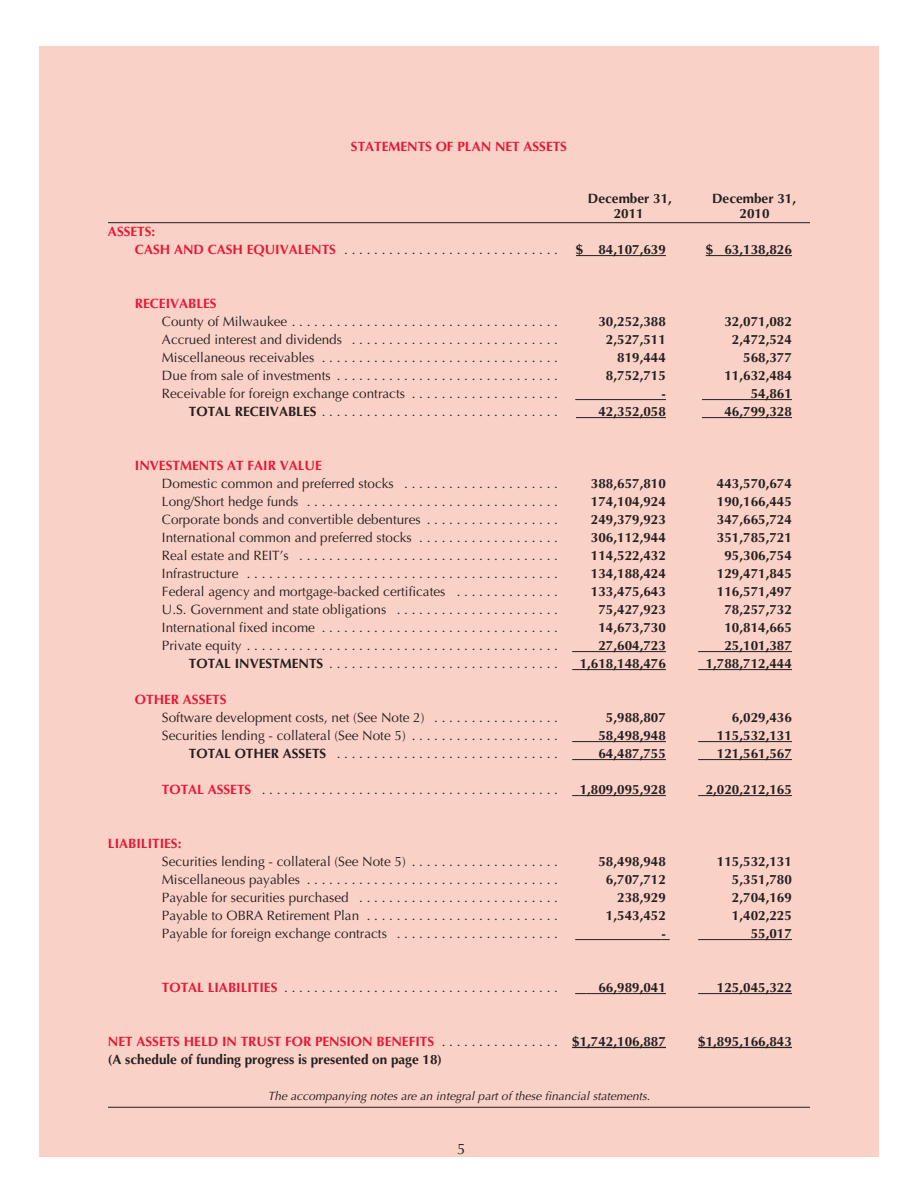
<style>
.page{position:relative;width:918px;height:1188px;background:#fff}
.page>*{position:absolute;margin:0;border:0;box-sizing:border-box;transform-origin:0 0}
.t1{font:15px "Optima";color:#231f20}
.t2{font:13.5px/18px "Optima";color:#231f20}
.t3{font:700 13.5px "Optima";color:#231f20}
.t4{font:700 13.5px/18px "Optima";color:#e51836}
.t5{font:italic 12px "Optima";color:#231f20}
.s1{font-weight:400;color:#231f20}
.s2{font-weight:700;color:#e51836}
.s3{font-weight:700}
.s4{color:#231f20}
</style>
<div class="page">
<div style="left:39px;top:46px;width:840px;height:1111px;background:#fad1c6"></div>
<hr style="left:576px;top:255px;width:90px;height:1px;background:#231f20">
<hr style="left:706px;top:255px;width:86px;height:1px;background:#231f20">
<hr style="left:575px;top:399px;width:91px;height:1px;background:#231f20">
<hr style="left:702px;top:399px;width:90px;height:1px;background:#231f20">
<hr style="left:576px;top:417px;width:90px;height:1px;background:#231f20">
<hr style="left:702px;top:417px;width:90px;height:1px;background:#231f20">
<hr style="left:572px;top:651px;width:94px;height:1px;background:#231f20">
<hr style="left:698px;top:651px;width:94px;height:1px;background:#231f20">
<hr style="left:572px;top:669px;width:94px;height:1px;background:#231f20">
<hr style="left:698px;top:669px;width:94px;height:1px;background:#231f20">
<hr style="left:572px;top:741px;width:94px;height:1px;background:#231f20">
<hr style="left:698px;top:741px;width:94px;height:1px;background:#231f20">
<hr style="left:572px;top:759px;width:94px;height:1px;background:#231f20">
<hr style="left:698px;top:759px;width:94px;height:1px;background:#231f20">
<hr style="left:580px;top:795px;width:86px;height:1px;background:#231f20">
<hr style="left:698px;top:795px;width:94px;height:1px;background:#231f20">
<hr style="left:575px;top:939px;width:87px;height:1px;background:#231f20">
<hr style="left:698px;top:939px;width:94px;height:1px;background:#231f20">
<svg style="left:575px;top:993px;width:16px;height:1px"></svg>
<hr style="left:591px;top:993px;width:75px;height:1px;background:#231f20">
<hr style="left:698px;top:993px;width:94px;height:1px;background:#231f20">
<hr style="left:108px;top:222px;width:702px;height:1px;background:#231f20">
<hr style="left:108px;top:1107px;width:702px;height:1px;background:#231f20">
<hr style="left:572px;top:1047px;width:94px;height:1px;background:#231f20">
<hr style="left:698px;top:1047px;width:94px;height:1px;background:#231f20">
<p class="t4" style="left:351px;top:137px;width:218px">STATEMENTS OF PLAN NET ASSETS</p>
<p class="t4" style="left:135px;top:223px;width:424px;text-indent:-27px">ASSETS:<br>CASH AND CASH EQUIVALENTS <span class="s1">. . . . . . . . . . . . . . . . . . . . . . . . . . . . .</span></p>
<p class="t2" style="left:162px;top:295px;width:398px;text-indent:-27px"><span class="s2">RECEIVABLES<br></span>County of Milwaukee . . . . . . . . . . . . . . . . . . . . . . . . . . . . . . . . . . . .</p>
<p class="t3" style="left:588px;top:191px;width:86px">December 31,</p>
<p class="t3" style="left:712px;top:191px;width:86px">December 31,</p>
<p class="t3" style="left:614px;top:206px;width:32px">2011</p>
<p class="t3" style="left:740px;top:206px;width:32px">2010</p>
<p class="t3" style="left:576px;top:242px;width:92px">$ 84,107,639</p>
<p class="t3" style="left:706px;top:242px;width:88px">$ 63,138,826</p>
<p class="t3" style="left:598px;top:314px;width:69px">30,252,388</p>
<p class="t3" style="left:724px;top:314px;width:69px">32,071,082</p>
<p class="t2" style="left:162px;top:331px;width:398px">Accrued interest and dividends . . . . . . . . . . . . . . . . . . . . . . . . . . . .</p>
<p class="t3" style="left:606px;top:332px;width:62px">2,527,511</p>
<p class="t3" style="left:732px;top:332px;width:62px">2,472,524</p>
<p class="t2" style="left:162px;top:349px;width:397px">Miscellaneous receivables . . . . . . . . . . . . . . . . . . . . . . . . . . . . . . . .</p>
<p class="t3" style="left:617px;top:350px;width:50px">819,444</p>
<p class="t3" style="left:743px;top:350px;width:50px">568,377</p>
<p class="t2" style="left:162px;top:367px;width:398px">Due from sale of investments . . . . . . . . . . . . . . . . . . . . . . . . . . . . . .</p>
<p class="t3" style="left:606px;top:368px;width:62px">8,752,715</p>
<p class="t3" style="left:724px;top:368px;width:69px">11,632,484</p>
<p class="t2" style="left:162px;top:385px;width:397px">Receivable for foreign exchange contracts . . . . . . . . . . . . . . . . . . . .</p>
<p class="t3" style="left:662px;top:386px;width:6px">-</p>
<p class="t3" style="left:751px;top:386px;width:43px">54,861</p>
<p class="t2" style="left:189px;top:403px;width:370px"><span class="s3">TOTAL RECEIVABLES</span> . . . . . . . . . . . . . . . . . . . . . . . . . . . . . . . .</p>
<p class="t3" style="left:598px;top:404px;width:69px">42,352,058</p>
<p class="t3" style="left:724px;top:404px;width:69px">46,799,328</p>
<p class="t2" style="left:162px;top:457px;width:398px;text-indent:-27px"><span class="s2">INVESTMENTS AT FAIR VALUE<br></span>Domestic common and preferred stocks . . . . . . . . . . . . . . . . . . . . .</p>
<p class="t3" style="left:591px;top:476px;width:77px">388,657,810</p>
<p class="t3" style="left:717px;top:476px;width:77px">443,570,674</p>
<p class="t2" style="left:162px;top:493px;width:398px">Long/Short hedge funds . . . . . . . . . . . . . . . . . . . . . . . . . . . . . . . . . .</p>
<p class="t3" style="left:591px;top:494px;width:77px">174,104,924</p>
<p class="t3" style="left:717px;top:494px;width:77px">190,166,445</p>
<p class="t2" style="left:162px;top:511px;width:398px">Corporate bonds and convertible debentures . . . . . . . . . . . . . . . . . .</p>
<p class="t3" style="left:591px;top:512px;width:77px">249,379,923</p>
<p class="t3" style="left:717px;top:512px;width:77px">347,665,724</p>
<p class="t2" style="left:162px;top:529px;width:398px">International common and preferred stocks . . . . . . . . . . . . . . . . . . .</p>
<p class="t3" style="left:591px;top:530px;width:77px">306,112,944</p>
<p class="t3" style="left:717px;top:530px;width:77px">351,785,721</p>
<p class="t2" style="left:162px;top:547px;width:397px">Real estate and REIT’s . . . . . . . . . . . . . . . . . . . . . . . . . . . . . . . . . . .</p>
<p class="t3" style="left:591px;top:548px;width:77px">114,522,432</p>
<p class="t3" style="left:724px;top:548px;width:69px">95,306,754</p>
<p class="t2" style="left:162px;top:565px;width:398px">Infrastructure . . . . . . . . . . . . . . . . . . . . . . . . . . . . . . . . . . . . . . . . . .</p>
<p class="t3" style="left:591px;top:566px;width:77px">134,188,424</p>
<p class="t3" style="left:717px;top:566px;width:77px">129,471,845</p>
<p class="t2" style="left:162px;top:583px;width:397px">Federal agency and mortgage-backed certificates . . . . . . . . . . . . . .</p>
<p class="t3" style="left:591px;top:584px;width:77px">133,475,643</p>
<p class="t3" style="left:717px;top:584px;width:77px">116,571,497</p>
<p class="t2" style="left:162px;top:601px;width:398px">U.S. Government and state obligations . . . . . . . . . . . . . . . . . . . . . .</p>
<p class="t3" style="left:598px;top:602px;width:69px">75,427,923</p>
<p class="t3" style="left:724px;top:602px;width:69px">78,257,732</p>
<p class="t2" style="left:162px;top:619px;width:397px">International fixed income . . . . . . . . . . . . . . . . . . . . . . . . . . . . . . . .</p>
<p class="t3" style="left:598px;top:620px;width:69px">14,673,730</p>
<p class="t3" style="left:724px;top:620px;width:69px">10,814,665</p>
<p class="t2" style="left:162px;top:637px;width:398px">Private equity . . . . . . . . . . . . . . . . . . . . . . . . . . . . . . . . . . . . . . . . . .</p>
<p class="t3" style="left:598px;top:638px;width:69px">27,604,723</p>
<p class="t3" style="left:724px;top:638px;width:69px">25,101,387</p>
<p class="t2" style="left:189px;top:655px;width:371px"><span class="s3">TOTAL INVESTMENTS</span> . . . . . . . . . . . . . . . . . . . . . . . . . . . . . . .</p>
<p class="t3" style="left:580px;top:656px;width:88px">1,618,148,476</p>
<p class="t3" style="left:706px;top:656px;width:88px">1,788,712,444</p>
<p class="t2" style="left:162px;top:691px;width:397px;text-indent:-27px"><span class="s2">OTHER ASSETS<br></span>Software development costs, net (See Note 2) . . . . . . . . . . . . . . . . .</p>
<p class="t3" style="left:606px;top:710px;width:62px">5,988,807</p>
<p class="t3" style="left:732px;top:710px;width:62px">6,029,436</p>
<p class="t2" style="left:162px;top:727px;width:397px">Securities lending - collateral (See Note 5) . . . . . . . . . . . . . . . . . . . .</p>
<p class="t3" style="left:598px;top:728px;width:69px">58,498,948</p>
<p class="t3" style="left:717px;top:728px;width:77px">115,532,131</p>
<p class="t2" style="left:189px;top:745px;width:371px"><span class="s3">TOTAL OTHER ASSETS</span> . . . . . . . . . . . . . . . . . . . . . . . . . . . . . .</p>
<p class="t3" style="left:598px;top:746px;width:69px">64,487,755</p>
<p class="t3" style="left:717px;top:746px;width:77px">121,561,567</p>
<p class="t2" style="left:162px;top:781px;width:398px"><span class="s2">TOTAL ASSETS</span> . . . . . . . . . . . . . . . . . . . . . . . . . . . . . . . . . . . . . . . .</p>
<p class="t3" style="left:580px;top:782px;width:88px">1,809,095,928</p>
<p class="t3" style="left:706px;top:782px;width:88px">2,020,212,165</p>
<p class="t2" style="left:162px;top:835px;width:397px;text-indent:-54px"><span class="s2">LIABILITIES:<br></span>Securities lending - collateral (See Note 5) . . . . . . . . . . . . . . . . . . . .</p>
<p class="t3" style="left:598px;top:854px;width:69px">58,498,948</p>
<p class="t3" style="left:717px;top:854px;width:77px">115,532,131</p>
<p class="t2" style="left:162px;top:871px;width:398px">Miscellaneous payables . . . . . . . . . . . . . . . . . . . . . . . . . . . . . . . . . .</p>
<p class="t3" style="left:606px;top:872px;width:62px">6,707,712</p>
<p class="t3" style="left:732px;top:872px;width:62px">5,351,780</p>
<p class="t2" style="left:162px;top:889px;width:397px">Payable for securities purchased . . . . . . . . . . . . . . . . . . . . . . . . . . .</p>
<p class="t3" style="left:617px;top:890px;width:50px">238,929</p>
<p class="t3" style="left:732px;top:890px;width:62px">2,704,169</p>
<p class="t2" style="left:162px;top:907px;width:397px">Payable to OBRA Retirement Plan . . . . . . . . . . . . . . . . . . . . . . . . . .</p>
<p class="t3" style="left:606px;top:908px;width:62px">1,543,452</p>
<p class="t3" style="left:732px;top:908px;width:62px">1,402,225</p>
<p class="t2" style="left:162px;top:925px;width:398px">Payable for foreign exchange contracts . . . . . . . . . . . . . . . . . . . . . .</p>
<p class="t3" style="left:662px;top:926px;width:6px">-</p>
<p class="t3" style="left:751px;top:926px;width:43px">55,017</p>
<p class="t2" style="left:162px;top:979px;width:398px"><span class="s2">TOTAL LIABILITIES</span> . . . . . . . . . . . . . . . . . . . . . . . . . . . . . . . . . . . . .</p>
<p class="t3" style="left:598px;top:980px;width:69px">66,989,041</p>
<p class="t3" style="left:717px;top:980px;width:77px">125,045,322</p>
<p class="t4" style="left:108px;top:1033px;width:559px">NET ASSETS HELD IN TRUST FOR PENSION BENEFITS <span class="s1">. . . . . . . . . . . . . . . .</span> <span class="s4">$1,742,106,887</span></p>
<p class="t3" style="left:698px;top:1034px;width:95px">$1,895,166,843</p>
<p class="t3" style="left:108px;top:1052px;width:336px">(A schedule of funding progress is presented on page 18)</p>
<p class="t5" style="left:268px;top:1089px;width:384px">The accompanying notes are an integral part of these financial statements.</p>
<p class="t1" style="left:457px;top:1140px;width:10px">5</p>
</div>
